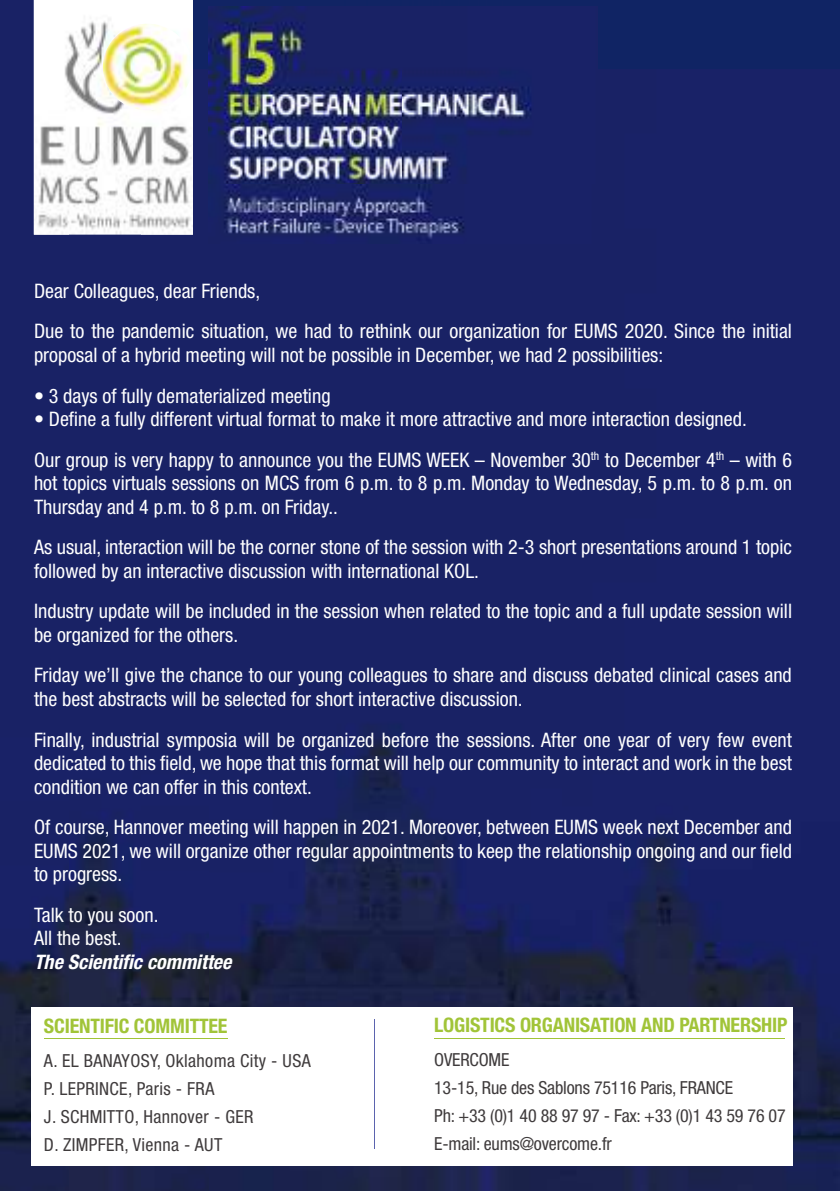
<style>
.page{position:relative;width:840px;height:1191px;background:#fff}
.page>*{position:absolute;margin:0;border:0;box-sizing:border-box;transform-origin:0 0}
.t1{font:condensed 20px/23.6px "Helvetica Neue LT Std";color:#fff}
.t2{font:700 condensed 20px "Helvetica Neue LT Std";letter-spacing:-.01em;color:#a1c438}
.t3{font:italic 700 condensed 20px "Helvetica Neue LT Std";color:#fff}
.t4{font:condensed 18px/28px "Helvetica Neue LT Std";color:#3f3b3c}
.t5{font:condensed 18px/28px "Helvetica Neue LT Std";letter-spacing:.02em;color:#3f3b3c}
</style>
<div class="page">
<img style="left:0;top:0;width:69px;height:1191px">
<div style="left:193px;top:0;width:646px;height:69px;background:#102464"></div>
<img style="left:140px;top:69px;width:69px;height:1122px">
<img style="left:560px;top:69px;width:279px;height:1122px">
<img style="left:69px;top:235px;width:71px;height:956px">
<img style="left:209px;top:244px;width:351px;height:947px">
<img style="left:34px;top:0;width:159px;height:235px">
<img style="left:103px;top:24px;width:89px;height:86px">
<img style="left:208px;top:7px;width:389px;height:237px">
<div style="left:31px;top:1006px;width:761px;height:159px;background:#fff"></div>
<hr style="left:44px;top:1038px;width:183px;height:1px;background:#a1c438">
<hr style="left:434px;top:1038px;width:350px;height:1px;background:#a1c438">
<hr style="left:374px;top:1019px;width:1px;height:129px;background:#5b63ae">
<p class="t1" style="left:34px;top:270px;width:759px;line-height:40.6px">Dear Colleagues, dear Friends,<br>Due to the pandemic situation, we had to rethink our organization for EUMS 2020. Since the initial</p>
<p class="t1" style="left:34px;top:343px;width:630px">proposal of a hybrid meeting will not be possible in December, we had 2 possibilities:</p>
<p class="t1" style="left:34px;top:383px;width:298px">• 3 days of fully dematerialized meeting</p>
<p class="t1" style="left:34px;top:398px;width:759px;line-height:40.6px">• Define a fully different virtual format to make it more attractive and more interaction designed.<br>Our group is very happy to announce you the EUMS WEEK – November 30<sup>th</sup> to December 4<sup>th</sup> – with 6</p>
<p class="t1" style="left:34px;top:471px;width:759px">hot topics virtuals sessions on MCS from 6 p.m. to 8 p.m. Monday to Wednesday, 5 p.m. to 8 p.m. on<br>Thursday and 4 p.m. to 8 p.m. on Friday..</p>
<p class="t1" style="left:34px;top:535px;width:759px">As usual, interaction will be the corner stone of the session with 2-3 short presentations around 1 topic followed by an interactive discussion with international KOL.</p>
<p class="t1" style="left:34px;top:599px;width:759px">Industry update will be included in the session when related to the topic and a full update session will be organized for the others.</p>
<p class="t1" style="left:34px;top:663px;width:759px">Friday we’ll give the chance to our young colleagues to share and discuss debated clinical cases and the best abstracts will be selected for short interactive discussion.</p>
<p class="t1" style="left:34px;top:727px;width:759px;text-align:justify">Finally, industrial symposia will be organized before the sessions. After one year of very few event dedicated to this field, we hope that this format will help our community to interact and work in the best condition we can offer in this context.</p>
<p class="t1" style="left:34px;top:815px;width:759px;text-align:justify">Of course, Hannover meeting will happen in 2021. Moreover, between EUMS week next December and EUMS 2021, we will organize other regular appointments to keep the relationship ongoing and our field to progress.</p>
<p class="t1" style="left:34px;top:903px;width:126px">Talk to you soon.<br>All the best.</p>
<p class="t3" style="left:34px;top:949px;width:204px">TheScientificcommittee</p>
<p class="t2" style="left:44px;top:1013px;width:185px">SCIENTIFIC COMMITTEE</p>
<p class="t5" style="left:44px;top:1046px;width:268px">A. EL BANAYOSY, Oklahoma City - USA<br>P. LEPRINCE, Paris - FRA<br>J. SCHMITTO, Hannover - GER<br>D. ZIMPFER, Vienna - AUT</p>
<p class="t2" style="left:434px;top:1013px;width:354px">LOGISTICS ORGANISATION AND PARTNERSHIP</p>
<p class="t4" style="left:434px;top:1045px;width:353px">OVERCOME<br>13-15, Rue des Sablons 75116 Paris, FRANCE<br>Ph: +33 (0)1 40 88 97 97 - Fax: +33 (0)1 43 59 76 07<br>E-mail: eums@overcome.fr</p>
</div>
